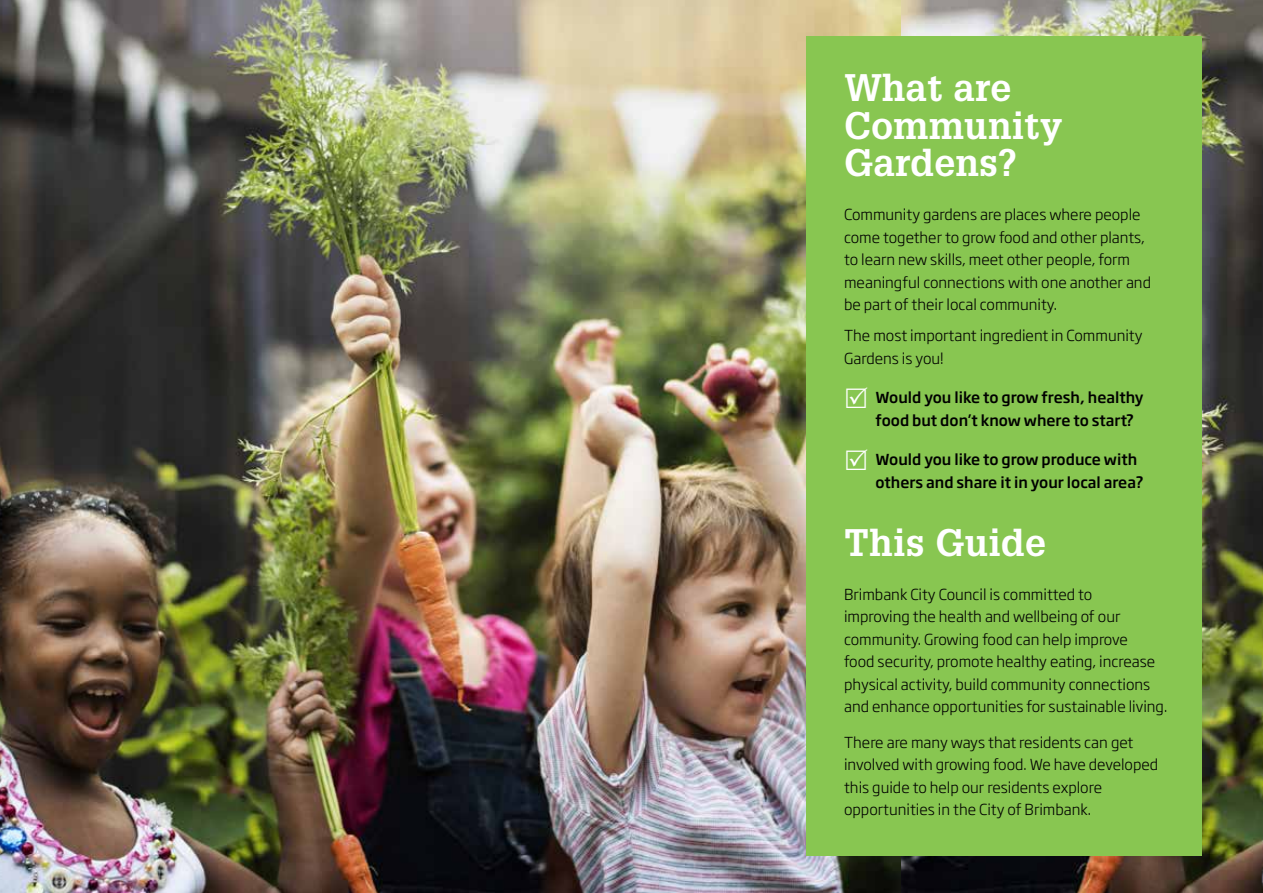
<style>
.page{position:relative;width:1263px;height:893px;background:#fff}
.page>*{position:absolute;margin:0;border:0;box-sizing:border-box;transform-origin:0 0}
.t1{font:700 37.5px/37.5px "Glypha LT Std";letter-spacing:.005em;color:#fff}
.t2{font:300 15px/22.5px "Soho Gothic Pro";color:#000}
.t3{font:500 15px/22.5px "Soho Gothic Pro";color:#000}
</style>
<div class="page">
<img style="left:0;top:0;width:1263px;height:893px">
<div style="left:806px;top:36px;width:395px;height:819px;background:#88c651"></div>
<h1 class="t1" style="left:844px;top:68px;width:220px">What are<br>Community<br>Gardens?</h1>
<p class="t2" style="left:844px;top:202px;width:308px">Community gardens are places where people come together to grow food and other plants, to learn new skills, meet other people, form meaningful connections with one another and be part of their local community.</p>
<p class="t2" style="left:844px;top:323px;width:300px">The most important ingredient in Community<br>Gardens is you!</p>
<p class="t3" style="left:876px;top:385px;width:270px">Would you like to grow fresh, healthy food but don’t know where to start?</p>
<p class="t3" style="left:876px;top:447px;width:270px">Would you like to grow produce with others and share it in your local area?</p>
<h1 class="t1" style="left:844px;top:523px;width:203px">This Guide</h1>
<p class="t2" style="left:844px;top:582px;width:325px">Brimbank City Council is committed to<br>improving the health and wellbeing of our community. Growing food can help improve<br>food security, promote healthy eating, increase physical activity, build community connections and enhance opportunities for sustainable living.</p>
<p class="t2" style="left:844px;top:730px;width:316px">There are many ways that residents can get involved with growing food. We have developed this guide to help our residents explore opportunities in the City of Brimbank.</p>
</div>
